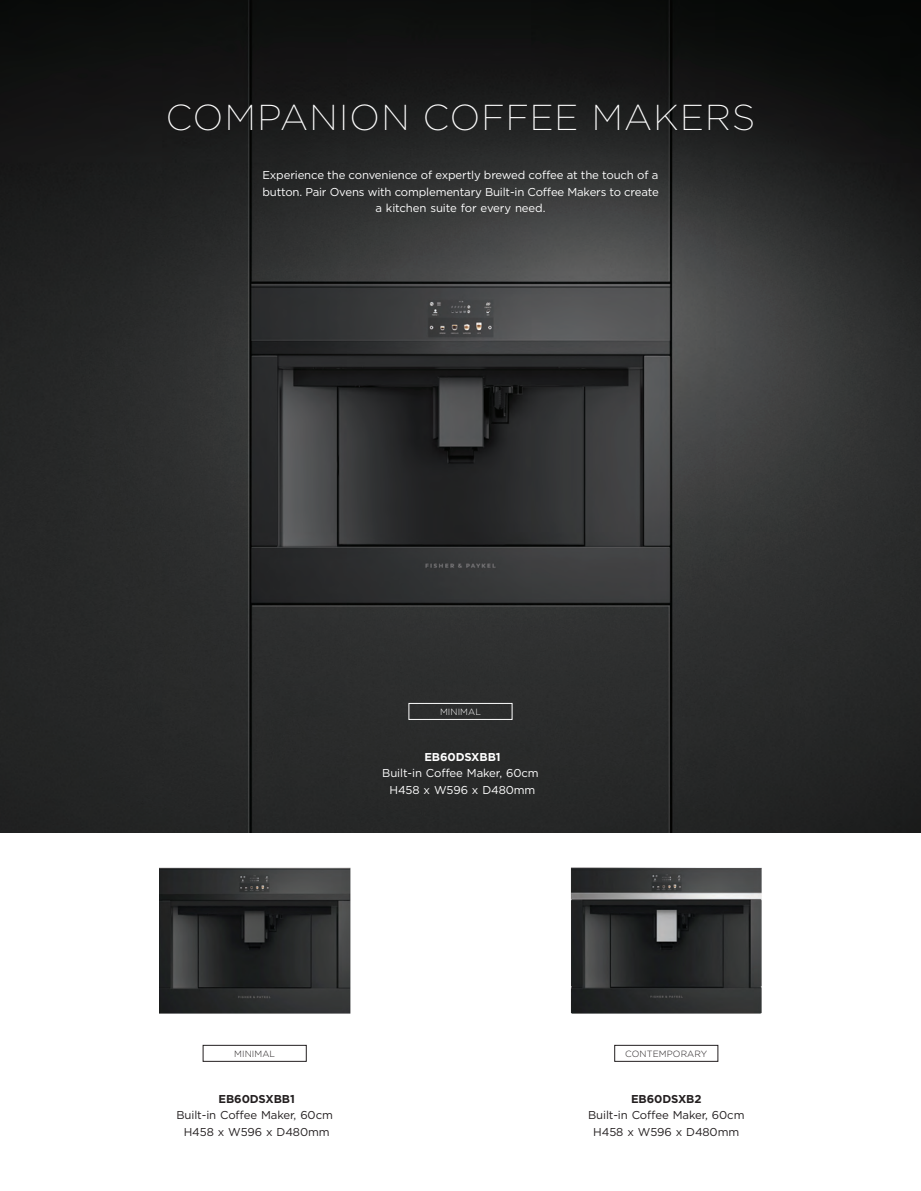
<style>
.page{position:relative;width:921px;height:1191px;background:#fff}
.page>*{position:absolute;margin:0;border:0;box-sizing:border-box;transform-origin:0 0}
.FP_22pt_Headline_UC{font:200 36px "Gotham";letter-spacing:.035em;color:#fff}
.FP_6_5_Book_SC_Left{font:11.4px/16.5px "Gotham";letter-spacing:-.01em;color:#fff;text-align:center}
.FP_6_5_Book_SC_Left-2{font:11.4px/16.5px "Gotham";letter-spacing:-.01em;color:#231f20;text-align:center}
.FP_6_5_Book_SC_Left-3{font:700 11.4px "Gotham";letter-spacing:-.01em;color:#231f20}
.FP_6_5_Book_SC_Left-4{font:300 9px "Gotham";letter-spacing:.01em;color:#231f20}
.FP_6_5_Book_SC_Left-5{font:300 9px "Gotham";letter-spacing:.01em;color:#fff}
.s1{font-weight:700}
</style>
<div class="page">
<img style="left:0;top:0;width:920px;height:832px">
<div style="left:408px;top:703px;width:104px;height:16px;border:1px solid #fff"></div>
<img style="left:159px;top:867px;width:191px;height:146px">
<img style="left:571px;top:867px;width:190px;height:146px">
<div style="left:203px;top:1045px;width:103px;height:16px;border:1px solid #231f20"></div>
<div style="left:614px;top:1045px;width:104px;height:16px;border:1px solid #231f20"></div>
<p class="FP_22pt_Headline_UC" style="left:166px;top:95px;width:590px">COMPANION COFFEE MAKERS</p>
<p class="FP_6_5_Book_SC_Left" style="left:262px;top:166px;width:398px">Experience the convenience of expertly brewed coffee at the touch of a button. Pair Ovens with complementary Built-in Coffee Makers to create a kitchen suite for every need.</p>
<p class="FP_6_5_Book_SC_Left-5" style="left:440px;top:706px;width:42px">MINIMAL</p>
<p class="FP_6_5_Book_SC_Left" style="left:382px;top:748px;width:158px"><span class="s1">EB60DSXBB1<br></span>Built-in Coffee Maker, 60cm<br>H458 x W596 x D480mm</p>
<p class="FP_6_5_Book_SC_Left-4" style="left:234px;top:1048px;width:42px">MINIMAL</p>
<p class="FP_6_5_Book_SC_Left-4" style="left:625px;top:1048px;width:83px">CONTEMPORARY</p>
<p class="FP_6_5_Book_SC_Left-2" style="left:176px;top:1090px;width:158px"><span class="s1">EB60DSXBB1<br></span>Built-in Coffee Maker, 60cm<br>H458 x W596 x D480mm</p>
<p class="FP_6_5_Book_SC_Left-3" style="left:631px;top:1091px;width:72px">EB60DSXB2</p>
<p class="FP_6_5_Book_SC_Left-2" style="left:588px;top:1106px;width:158px">Built-in Coffee Maker, 60cm</p>
<p class="FP_6_5_Book_SC_Left-2" style="left:593px;top:1123px;width:147px">H458 x W596 x D480mm</p>
</div>
